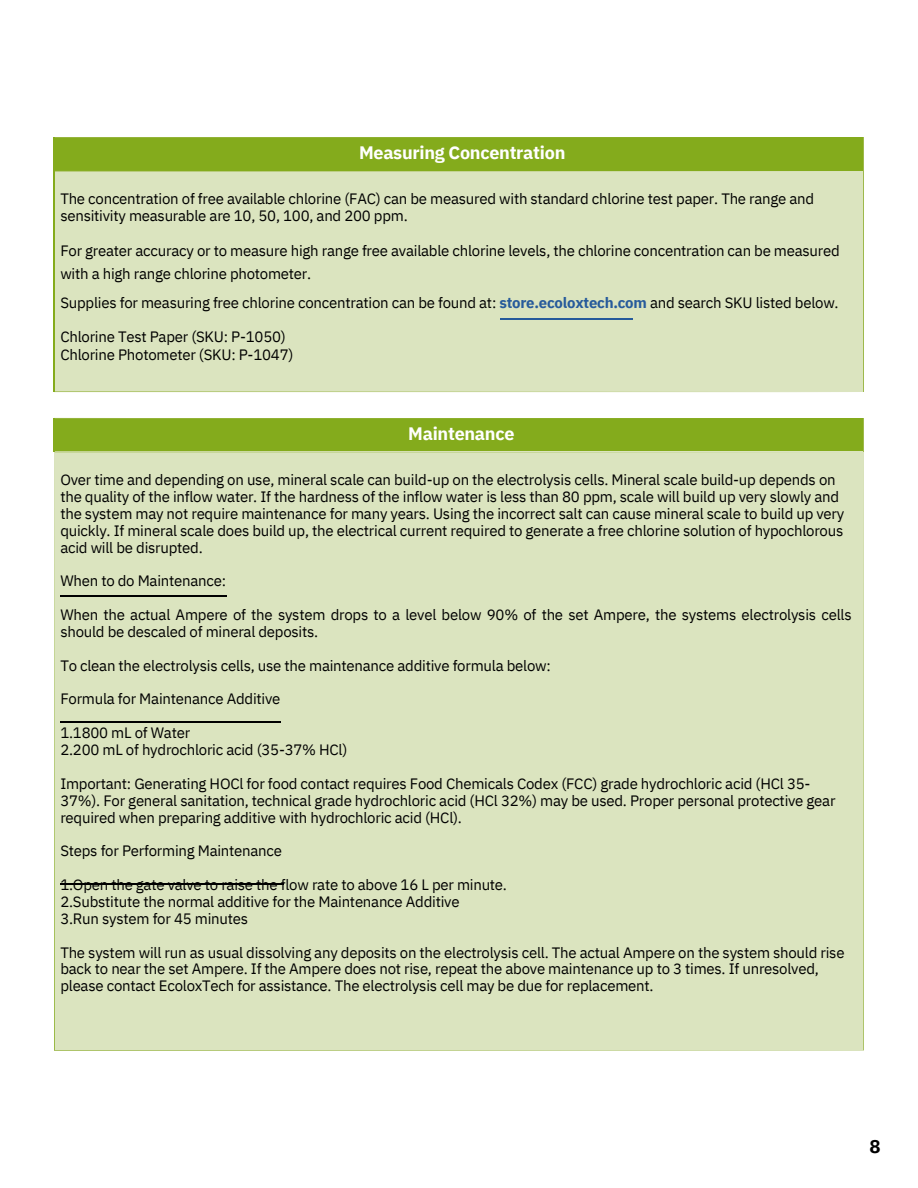
<style>
.page{position:relative;width:918px;height:1188px;background:#fff}
.page>*{position:absolute;margin:0;border:0;box-sizing:border-box;transform-origin:0 0}
.t1{font:700 18.6px "IBM Plex Sans";color:#000}
.t2{font:700 18px "IBM Plex Sans";letter-spacing:-.015em;color:#fff}
.t3{font:15px/16.8px "IBM Plex Sans";letter-spacing:-.015em;color:#000}
.s1{font-weight:700;color:#275b9b}
</style>
<div class="page">
<div style="left:54px;top:138px;width:810px;height:33px;background:#84ab1c"></div>
<div style="left:54px;top:171px;width:810px;height:221px;background:#dbe4bf"></div>
<svg style="left:54px;top:137px;width:810px;height:1px"></svg>
<hr style="left:863px;top:138px;width:1px;height:33px;background:#9eb94c">
<svg style="left:55px;top:171px;width:809px;height:1px"></svg>
<hr style="left:863px;top:172px;width:1px;height:219px;background:#9eb94c">
<svg style="left:54px;top:391px;width:810px;height:1px"></svg>
<hr style="left:54px;top:171px;width:1px;height:220px;background:#84ab1c">
<hr style="left:500px;top:319px;width:132px;height:1px;background:#275b9b">
<div style="left:54px;top:418px;width:810px;height:34px;background:#84ab1c"></div>
<svg style="left:55px;top:418px;width:809px;height:1px"></svg>
<hr style="left:863px;top:419px;width:1px;height:33px;background:#9eb94c">
<div style="left:54px;top:452px;width:810px;height:599px;background:#dbe4bf"></div>
<hr style="left:60px;top:596px;width:167px;height:1px;background:#000">
<hr style="left:60px;top:722px;width:221px;height:1px;background:#000">
<hr style="left:60px;top:884px;width:223px;height:1px;background:#000">
<p class="t2" style="left:359px;top:141px;width:208px">Measuring Concentration</p>
<p class="t3" style="left:60px;top:190px;width:755px">The concentration of free available chlorine (FAC) can be measured with standard chlorine test paper. The range and sensitivity measurable are 10, 50, 100, and 200 ppm.</p>
<p class="t3" style="left:60px;top:239px;width:781px;line-height:22.5px">For greater accuracy or to measure high range free available chlorine levels, the chlorine concentration can be measured with a high range chlorine photometer.</p>
<p class="t3" style="left:60px;top:294px;width:780px">Supplies for measuring free chlorine concentration can be found at: <span class="s1">store.ecoloxtech.com</span> and search SKU listed below.</p>
<p class="t3" style="left:60px;top:327px;width:235px;line-height:18px">Chlorine Test Paper (SKU: P-1050)<br>Chlorine Photometer (SKU: P-1047)</p>
<p class="t2" style="left:408px;top:421px;width:108px">Maintenance</p>
<p class="t3" style="left:60px;top:471px;width:785px">Over time and depending on use, mineral scale can build-up on the electrolysis cells. Mineral scale build-up depends on the quality of the inflow water. If the hardness of the inflow water is less than 80 ppm, scale will build up very slowly and the system may not require maintenance for many years. Using the incorrect salt can cause mineral scale to build up very quickly. If mineral scale does build up, the electrical current required to generate a free chlorine solution of hypochlorous acid will be disrupted.</p>
<p class="t3" style="left:60px;top:572px;width:167px">When to do Maintenance:</p>
<p class="t3" style="left:60px;top:606px;width:793px">When the actual Ampere of the system drops to a level below 90% of the set Ampere, the systems electrolysis cells should be descaled of mineral deposits.</p>
<p class="t3" style="left:60px;top:657px;width:492px">To clean the electrolysis cells, use the maintenance additive formula below:</p>
<p class="t3" style="left:60px;top:690px;width:222px">Formula for Maintenance Additive</p>
<p class="t3" style="left:60px;top:724px;width:289px">1.1800 mL of Water<br>2.200 mL of hydrochloric acid (35-37% HCl)</p>
<p class="t3" style="left:60px;top:775px;width:777px">Important: Generating HOCl for food contact requires Food Chemicals Codex (FCC) grade hydrochloric acid (HCl 35-<br>37%). For general sanitation, technical grade hydrochloric acid (HCl 32%) may be used. Proper personal protective gear required when preparing additive with hydrochloric acid (HCl).</p>
<p class="t3" style="left:60px;top:842px;width:223px">Steps for Performing Maintenance</p>
<p class="t3" style="left:60px;top:876px;width:448px">1.Open the gate valve to raise the flow rate to above 16 L per minute.<br>2.Substitute the normal additive for the Maintenance Additive<br>3.Run system for 45 minutes</p>
<p class="t3" style="left:60px;top:944px;width:786px">The system will run as usual dissolving any deposits on the electrolysis cell. The actual Ampere on the system should rise back to near the set Ampere. If the Ampere does not rise, repeat the above maintenance up to 3 times. If unresolved, please contact EcoloxTech for assistance. The electrolysis cell may be due for replacement.</p>
<p class="t1" style="left:870px;top:1134px;width:13px">8</p>
</div>
